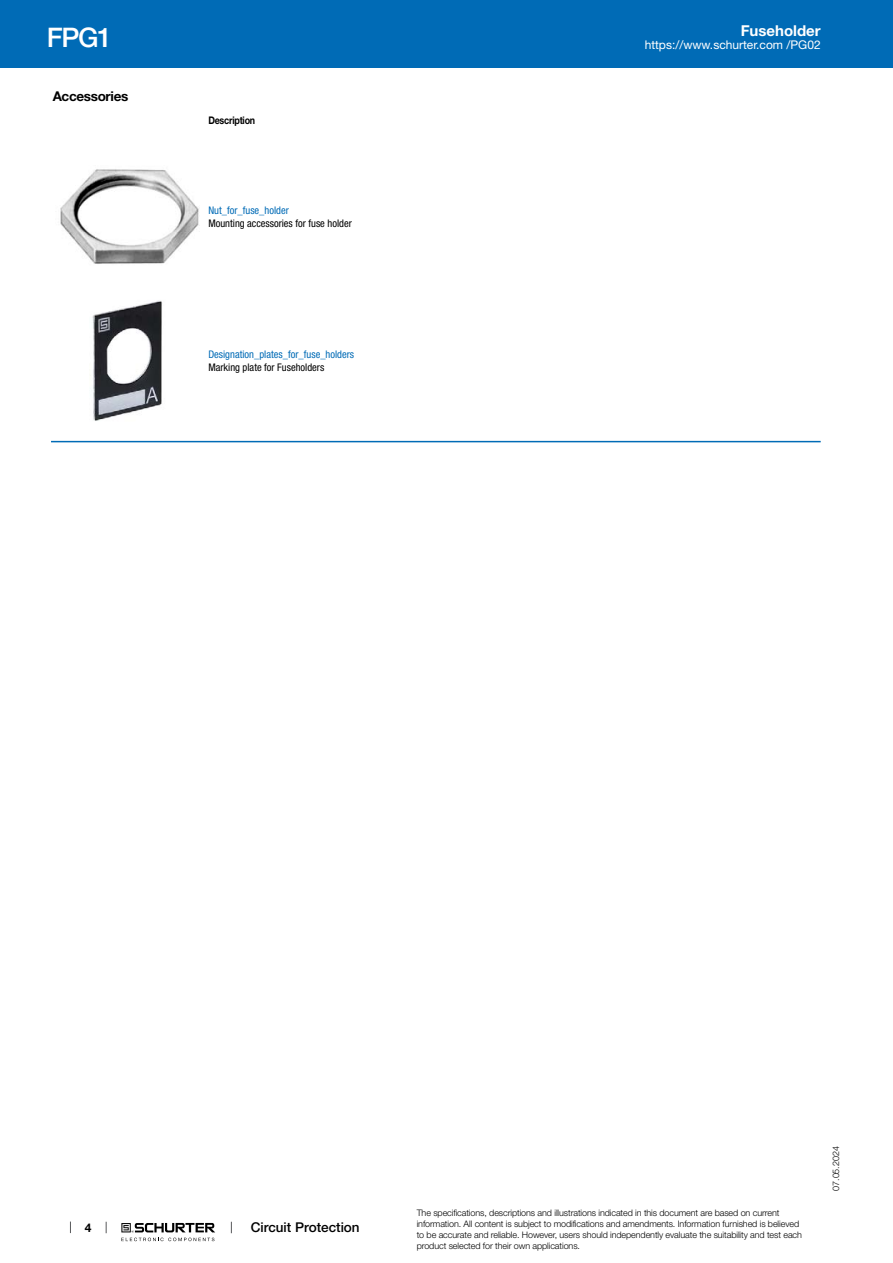
<style>
.page{position:relative;width:893px;height:1263px;background:#fff}
.page>*{position:absolute;margin:0;border:0;box-sizing:border-box;transform-origin:0 0}
.t1{font:500 27px "Helvetica Neue LT";color:#fff}
.t2{font:700 15px "Helvetica Neue LT";color:#fff}
.t3{font:500 13.5px "Helvetica Neue LT";color:#000}
.t4{font:700 13.5px "Helvetica Neue LT";letter-spacing:-.025em;color:#000}
.t5{font:12px "Helvetica Neue LT";color:#fff}
.t6{font:700 12px "Helvetica Neue LT";color:#000}
.t7{font:condensed 10.5px "Helvetica Neue LT";color:#000}
.t8{font:condensed 10.5px "Helvetica Neue LT";color:#006bb6}
.t9{font:700 10.5px "Helvetica Neue LT";letter-spacing:-.025em;color:#000;scale:.85 1}
.t10{font:300 9px/10.8px "Helvetica Neue LT";letter-spacing:-.01em;color:#000}
</style>
<div class="page">
<svg style="left:70px;top:1221px;width:1px;height:12px"></svg>
<svg style="left:121px;top:1223px;width:94px;height:18px"></svg>
<div style="left:0;top:0;width:893px;height:68px;background:#006bb6"></div>
<img style="left:60px;top:169px;width:140px;height:95px">
<img style="left:92px;top:300px;width:70px;height:121px">
<hr style="left:51px;top:441px;width:770px;height:1px;background:#006bb6">
<h1 class="t1" style="left:47px;top:21px;width:67px">FPG1</h1>
<h3 class="t4" style="left:53px;top:88px;width:77px">Accessories</h3>
<p class="t9" style="left:208px;top:114px;width:57px">Description</p>
<p class="t8" style="left:208px;top:205px;width:82px">Nut_for_fuse_holder</p>
<p class="t7" style="left:208px;top:217px;width:145px">Mounting accessories for fuse holder</p>
<p class="t8" style="left:208px;top:348px;width:147px">Designation_plates_for_fuse_holders</p>
<p class="t7" style="left:208px;top:361px;width:117px">Marking plate for Fuseholders</p>
<h2 class="t2" style="left:741px;top:21px;width:81px">Fuseholder</h2>
<h3 class="t5" style="left:645px;top:38px;width:178px">https://www.schurter.com /PG02</h3>
<h3 class="t6" style="left:85px;top:1220px;width:8px">4</h3>
<h3 class="t3" style="left:251px;top:1219px;width:110px">Circuit Protection</h3>
<p class="t10" style="left:417px;top:1207px;width:387px">The specifications, descriptions and illustrations indicated in this document are based on current information. All content is subject to modifications and amendments. Information furnished is believed to be accurate and reliable. However, users should independently evaluate the suitability and test each product selected for their own applications.</p>
<p class="t10" style="left:830px;top:1191px;width:46px;rotate:-90deg">07.05.2024</p>
</div>
